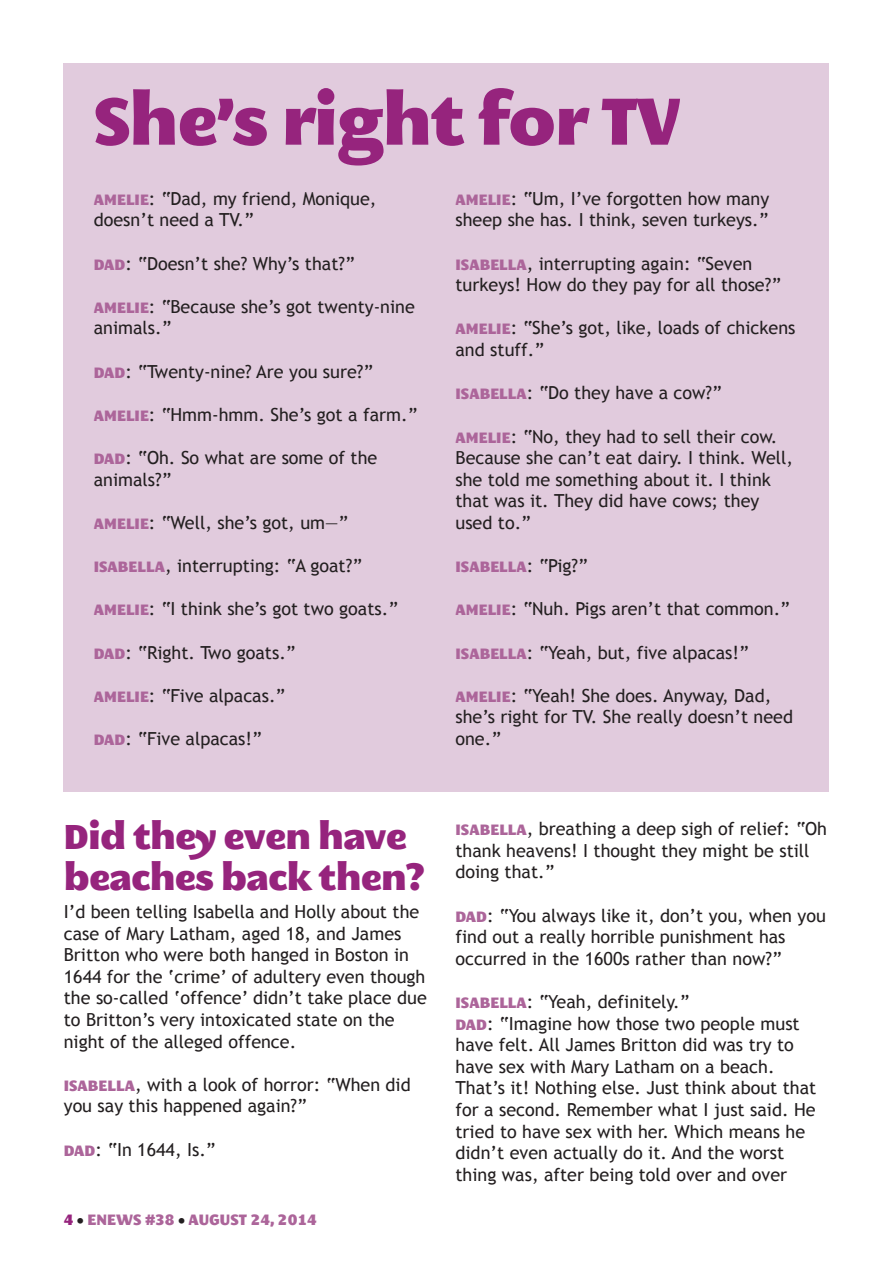
<style>
.page{position:relative;width:893px;height:1263px;background:#fff}
.page>*{position:absolute;margin:0;border:0;box-sizing:border-box;transform-origin:0 0}
.t1{font:66px "M Egalopolis Extra";letter-spacing:-.025em;color:#96247d}
.t2{font:34.5px/41.4px "M Egalopolis Extra";letter-spacing:-.025em;color:#96247d}
.t3{font:18px/21.6px "Trebuchet MS";color:#231f20}
.t4{font:15px "M Egalopolis Extra";color:#ac659a}
.s1{font-family:"M Egalopolis Extra";font-size:15px;color:#ac659a}
.s2{font-family:"Trebuchet MS";font-size:18px;color:#231f20}
.s3{color:#96247d}
.s4{color:#231f20}
</style>
<div class="page">
<div style="left:64px;top:64px;width:765px;height:728px;background:#e1cbdd"></div>
<h1 class="t1" style="left:94px;top:98px;width:589px">She’s right for TV</h1>
<p class="t3" style="left:94px;top:188px;width:284px"><span class="s1">AMELIE</span>: “Dad, my friend, Monique, doesn’t need a TV.”</p>
<p class="t3" style="left:94px;top:252px;width:262px"><span class="s1">DAD</span>: “Doesn’t she? Why’s that?”</p>
<p class="t3" style="left:94px;top:296px;width:323px"><span class="s1">AMELIE</span>: “Because she’s got twenty-nine animals.”</p>
<p class="t3" style="left:94px;top:360px;width:281px"><span class="s1">DAD</span>: “Twenty-nine? Are you sure?”</p>
<p class="t3" style="left:94px;top:404px;width:325px"><span class="s1">AMELIE</span>: “Hmm-hmm. She’s got a farm.”</p>
<p class="t3" style="left:94px;top:447px;width:285px"><span class="s1">DAD</span>: “Oh. So what are some of the animals?”</p>
<p class="t3" style="left:94px;top:512px;width:255px"><span class="s1">AMELIE</span>: “Well, she’s got, um—”</p>
<p class="t3" style="left:94px;top:555px;width:270px"><span class="s1">ISABELLA</span>, interrupting: “A goat?”</p>
<p class="t3" style="left:94px;top:598px;width:306px"><span class="s1">AMELIE</span>: “I think she’s got two goats.”</p>
<p class="t3" style="left:94px;top:641px;width:203px"><span class="s1">DAD</span>: “Right. Two goats.”</p>
<p class="t3" style="left:94px;top:684px;width:193px"><span class="s1">AMELIE</span>: “Five alpacas.”</p>
<p class="t3" style="left:94px;top:728px;width:169px"><span class="s1">DAD</span>: “Five alpacas!”</p>
<p class="t3" style="left:455px;top:188px;width:315px"><span class="s1">AMELIE</span>: “Um, I’ve forgotten how many sheep she has. I think, seven turkeys.”</p>
<p class="t3" style="left:455px;top:252px;width:327px"><span class="s1">ISABELLA</span>, interrupting again: “Seven turkeys! How do they pay for all those?”</p>
<p class="t3" style="left:455px;top:317px;width:342px"><span class="s1">AMELIE</span>: “She’s got, like, loads of chickens and stuff.”</p>
<p class="t3" style="left:455px;top:382px;width:268px"><span class="s1">ISABELLA</span>: “Do they have a cow?”</p>
<p class="t3" style="left:455px;top:425px;width:339px"><span class="s1">AMELIE</span>: “No, they had to sell their cow.<br>Because she can’t eat dairy. I think. Well, she told me something about it. I think that was it. They did have cows; they used to.”</p>
<p class="t4" style="left:455px;top:562px;width:134px">ISABELLA<span class="s2">: “Pig?”</span></p>
<p class="t3" style="left:455px;top:598px;width:336px"><span class="s1">AMELIE</span>: “Nuh. Pigs aren’t that common.”</p>
<p class="t3" style="left:455px;top:641px;width:295px"><span class="s1">ISABELLA</span>: “Yeah, but, five alpacas!”</p>
<p class="t3" style="left:455px;top:684px;width:339px"><span class="s1">AMELIE</span>: “Yeah! She does. Anyway, Dad, she’s right for TV. She really doesn’t need one.”</p>
<h2 class="t2" style="left:64px;top:821px;width:362px">Did they even have beaches back then?</h2>
<p class="t3" style="left:64px;top:901px;width:365px">I’d been telling Isabella and Holly about the case of Mary Latham, aged 18, and James Britton who were both hanged in Boston in 1644 for the ‘crime’ of adultery even though the so-called ‘offence’ didn’t take place due to Britton’s very intoxicated state on the night of the alleged offence.</p>
<p class="t3" style="left:64px;top:1073px;width:348px"><span class="s1">ISABELLA</span>, with a look of horror: “When did you say this happened again?”</p>
<p class="t3" style="left:64px;top:1138px;width:153px"><span class="s1">DAD</span>: “In 1644, Is.”</p>
<p class="t4" style="left:64px;top:1214px;width:255px"><span class="s3">4</span> <span class="s4">•</span> ENEWS #38 <span class="s4">•</span> AUGUST 24, 2014</p>
<p class="t3" style="left:455px;top:818px;width:373px"><span class="s1">ISABELLA</span>, breathing a deep sigh of relief: “Oh thank heavens! I thought they might be still doing that.”</p>
<p class="t3" style="left:455px;top:904px;width:372px"><span class="s1">DAD</span>: “You always like it, don’t you, when you find out a really horrible punishment has occurred in the 1600s rather than now?”</p>
<p class="t3" style="left:455px;top:991px;width:362px"><span class="s1">ISABELLA</span>: “Yeah, definitely.”<br><span class="s1">DAD</span>: “Imagine how those two people must have felt. All James Britton did was try to have sex with Mary Latham on a beach.<br>That’s it! Nothing else. Just think about that for a second. Remember what I just said. He tried to have sex with her. Which means he didn’t even actually do it. And the worst thing was, after being told over and over</p>
</div>
